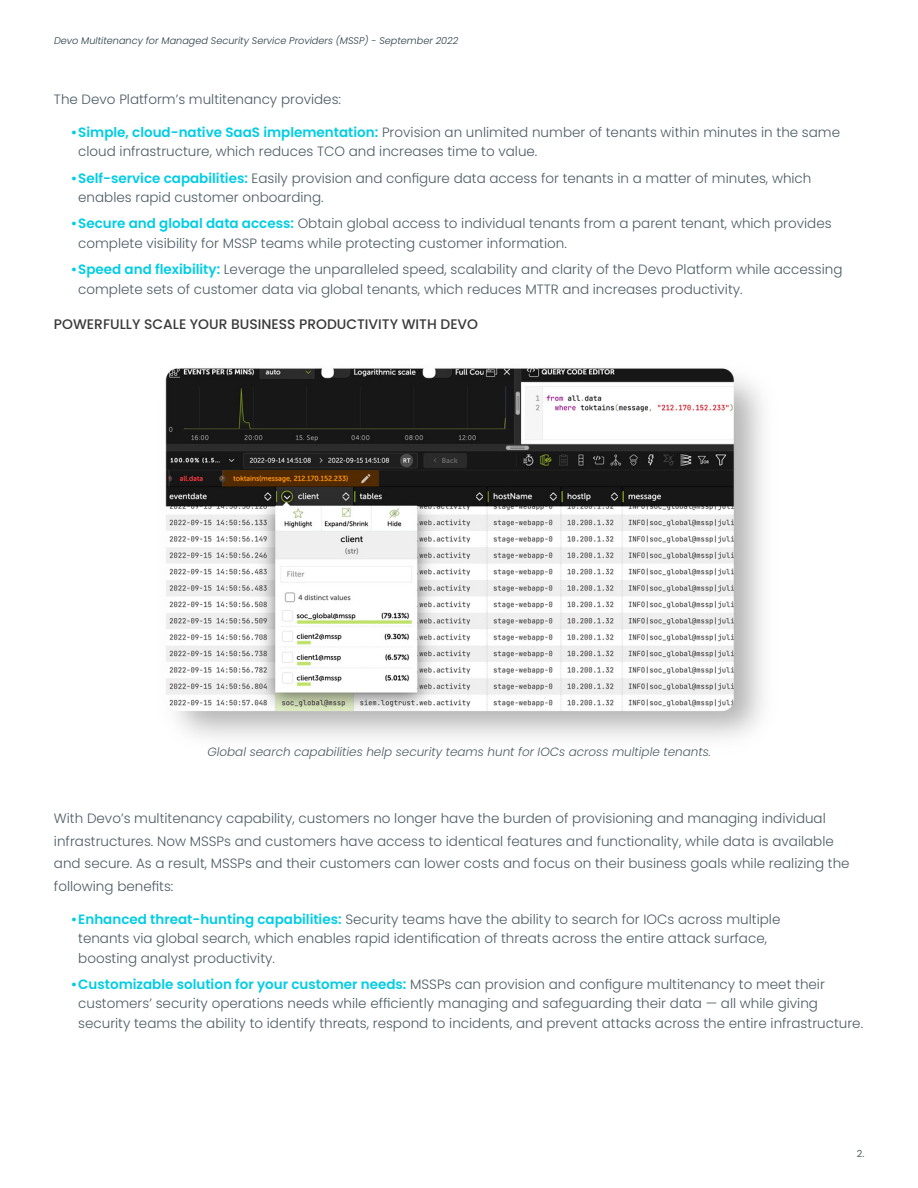
<style>
.page{position:relative;width:918px;height:1188px;background:#fff}
.page>*{position:absolute;margin:0;border:0;box-sizing:border-box;transform-origin:0 0}
.t1{font:500 13.8px "Poppins";color:#3a3a3a}
.t2{font:300 13.5px/19.5px "Poppins";color:#4c5c64}
.t3{font:italic 300 12px "Poppins";color:#4c5c64}
.t4{font:italic 300 9.75px "Poppins";color:#293d47}
.t5{font:9.75px "Poppins";color:#4c5c64}
.s1{font-weight:600;color:#00cde5}
</style>
<div class="page">
<img style="left:165px;top:368px;width:599px;height:370px">
<p class="t4" style="left:54px;top:35px;width:406px">Devo Multitenancy for Managed Security Service Providers (MSSP) - September 2022</p>
<p class="t2" style="left:54px;top:89px;width:289px">The Devo Platform’s multitenancy provides:</p>
<p class="t2" style="left:78px;top:122px;width:763px;text-indent:-7px"><span class="s1">•Simple, cloud-native SaaS implementation:</span> Provision an unlimited number of tenants within minutes in the same cloud infrastructure, which reduces TCO and increases time to value.</p>
<p class="t2" style="left:78px;top:168px;width:735px;text-indent:-7px"><span class="s1">•Self-service capabilities:</span> Easily provision and configure data access for tenants in a matter of minutes, which enables rapid customer onboarding.</p>
<p class="t2" style="left:78px;top:214px;width:755px;text-indent:-7px"><span class="s1">•Secure and global data access:</span> Obtain global access to individual tenants from a parent tenant, which provides complete visibility for MSSP teams while protecting customer information.</p>
<p class="t2" style="left:78px;top:260px;width:766px;text-indent:-7px"><span class="s1">•Speed and flexibility:</span> Leverage the unparalleled speed, scalability and clarity of the Devo Platform while accessing complete sets of customer data via global tenants, which reduces MTTR and increases productivity.</p>
<p class="t1" style="left:54px;top:316px;width:426px">POWERFULLY SCALE YOUR BUSINESS PRODUCTIVITY WITH DEVO</p>
<p class="t3" style="left:207px;top:745px;width:505px">Global search capabilities help security teams hunt for IOCs across multiple tenants.</p>
<p class="t2" style="left:54px;top:807px;width:797px;line-height:22.5px">With Devo’s multitenancy capability, customers no longer have the burden of provisioning and managing individual infrastructures. Now MSSPs and customers have access to identical features and functionality, while data is available and secure. As a result, MSSPs and their customers can lower costs and focus on their business goals while realizing the following benefits:</p>
<p class="t2" style="left:78px;top:909px;width:704px;text-indent:-7px"><span class="s1">•Enhanced threat-hunting capabilities:</span> Security teams have the ability to search for IOCs across multiple tenants via global search, which enables rapid identification of threats across the entire attack surface, boosting analyst productivity.</p>
<p class="t2" style="left:78px;top:974px;width:786px;text-indent:-7px"><span class="s1">•Customizable solution for your customer needs:</span> MSSPs can provision and configure multitenancy to meet their customers’ security operations needs while efficiently managing and safeguarding their data — all while giving security teams the ability to identify threats, respond to incidents, and prevent attacks across the entire infrastructure.</p>
<p class="t5" style="left:857px;top:1148px;width:9px">2.</p>
</div>
